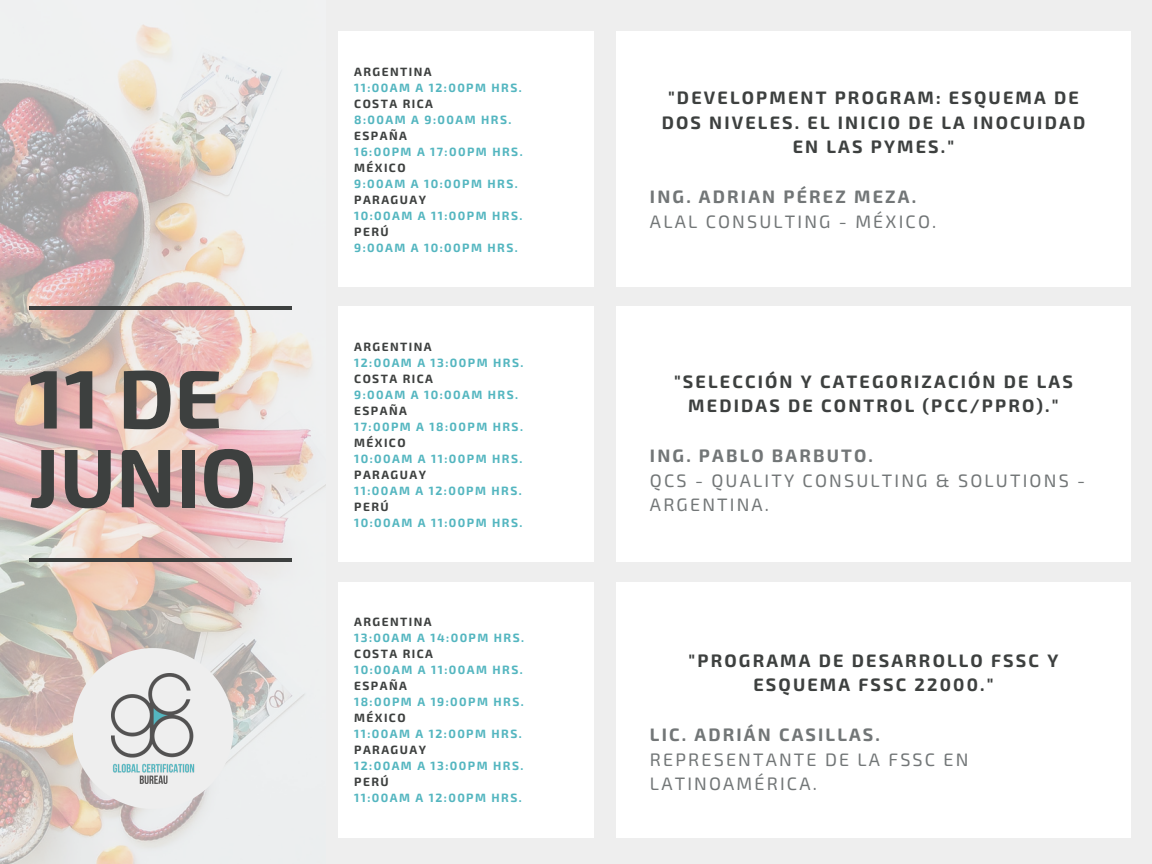
<style>
.page{position:relative;width:1152px;height:864px;background:#eee}
.page>*{position:absolute;margin:0;border:0;box-sizing:border-box;transform-origin:0 0}
.t1{font:700 82.95px/78.8px "Exo 2";color:#3d403f}
.t2{font:700 18px/24.8px "Exo 2";letter-spacing:.12em;color:#3d403f;text-align:center}
.t3{font:18px/24.8px "Exo 2";letter-spacing:.12em;color:#727677}
.t4{font:700 18px "Exo 2";letter-spacing:.12em;color:#727677}
.t5{font:700 12px "Exo 2";letter-spacing:.12em;color:#54b6c0}
.t6{font:700 12px "Exo 2";letter-spacing:.12em;color:#3d403f}
</style>
<div class="page">
<img style="left:0;top:25px;width:326px;height:839px">
<hr style="left:29px;top:307px;width:263px;height:3px;background:#3d403f">
<hr style="left:29px;top:558px;width:263px;height:4px;background:#3d403f">
<div style="left:338px;top:31px;width:256px;height:256px;background:#fff"></div>
<div style="left:616px;top:31px;width:515px;height:256px;background:#fff"></div>
<div style="left:616px;top:307px;width:515px;height:255px;background:#fff"></div>
<div style="left:616px;top:582px;width:515px;height:255px;background:#fff"></div>
<svg style="left:73px;top:648px;width:161px;height:161px"></svg>
<img style="left:112px;top:673px;width:83px;height:111px">
<div style="left:338px;top:307px;width:256px;height:255px;background:#fff"></div>
<div style="left:338px;top:582px;width:256px;height:255px;background:#fff"></div>
<p class="t1" style="left:29px;top:355px;width:230px">11 DE<br>JUNIO</p>
<p class="t6" style="left:354px;top:64px;width:79px">ARGENTINA</p>
<p class="t5" style="left:354px;top:80px;width:169px">11:00AM A 12:00PM HRS.</p>
<p class="t6" style="left:354px;top:96px;width:80px">COSTA RICA</p>
<p class="t5" style="left:354px;top:112px;width:159px">8:00AM A 9:00AM HRS.</p>
<p class="t6" style="left:354px;top:128px;width:54px">ESPAÑA</p>
<p class="t5" style="left:354px;top:144px;width:170px">16:00PM A 17:00PM HRS.</p>
<p class="t6" style="left:354px;top:160px;width:53px">MÉXICO</p>
<p class="t5" style="left:354px;top:176px;width:165px">9:00AM A 10:00PM HRS.</p>
<p class="t6" style="left:354px;top:192px;width:73px">PARAGUAY</p>
<p class="t5" style="left:354px;top:208px;width:170px">10:00AM A 11:00PM HRS.</p>
<p class="t6" style="left:354px;top:224px;width:36px">PERÚ</p>
<p class="t5" style="left:354px;top:240px;width:165px">9:00AM A 10:00PM HRS.</p>
<p class="t6" style="left:354px;top:339px;width:79px">ARGENTINA</p>
<p class="t5" style="left:354px;top:355px;width:171px">12:00AM A 13:00PM HRS.</p>
<p class="t6" style="left:354px;top:371px;width:80px">COSTA RICA</p>
<p class="t5" style="left:354px;top:387px;width:165px">9:00AM A 10:00AM HRS.</p>
<p class="t6" style="left:354px;top:403px;width:54px">ESPAÑA</p>
<p class="t5" style="left:354px;top:419px;width:170px">17:00PM A 18:00PM HRS.</p>
<p class="t6" style="left:354px;top:435px;width:53px">MÉXICO</p>
<p class="t5" style="left:354px;top:451px;width:170px">10:00AM A 11:00PM HRS.</p>
<p class="t6" style="left:354px;top:467px;width:73px">PARAGUAY</p>
<p class="t5" style="left:354px;top:483px;width:169px">11:00AM A 12:00PM HRS.</p>
<p class="t6" style="left:354px;top:499px;width:36px">PERÚ</p>
<p class="t5" style="left:354px;top:515px;width:170px">10:00AM A 11:00PM HRS.</p>
<p class="t6" style="left:354px;top:614px;width:79px">ARGENTINA</p>
<p class="t5" style="left:354px;top:630px;width:171px">13:00AM A 14:00PM HRS.</p>
<p class="t6" style="left:354px;top:646px;width:80px">COSTA RICA</p>
<p class="t5" style="left:354px;top:662px;width:170px">10:00AM A 11:00AM HRS.</p>
<p class="t6" style="left:354px;top:678px;width:54px">ESPAÑA</p>
<p class="t5" style="left:354px;top:694px;width:171px">18:00PM A 19:00PM HRS.</p>
<p class="t6" style="left:354px;top:710px;width:53px">MÉXICO</p>
<p class="t5" style="left:354px;top:726px;width:169px">11:00AM A 12:00PM HRS.</p>
<p class="t6" style="left:354px;top:742px;width:73px">PARAGUAY</p>
<p class="t5" style="left:354px;top:758px;width:171px">12:00AM A 13:00PM HRS.</p>
<p class="t6" style="left:354px;top:774px;width:36px">PERÚ</p>
<p class="t5" style="left:354px;top:790px;width:169px">11:00AM A 12:00PM HRS.</p>
<p class="t2" style="left:662px;top:84px;width:425px">"DEVELOPMENT PROGRAM: ESQUEMA DE<br>DOS NIVELES. EL INICIO DE LA INOCUIDAD<br>EN LAS PYMES."</p>
<p class="t4" style="left:650px;top:185px;width:268px">ING. ADRIAN PÉREZ MEZA.</p>
<p class="t3" style="left:650px;top:208px;width:288px">ALAL CONSULTING - MÉXICO.</p>
<p class="t2" style="left:674px;top:368px;width:400px">"SELECCIÓN Y CATEGORIZACIÓN DE LAS<br>MEDIDAS DE CONTROL (PCC/PPRO)."</p>
<p class="t4" style="left:650px;top:444px;width:225px">ING. PABLO BARBUTO.</p>
<p class="t3" style="left:650px;top:467px;width:437px">QCS - QUALITY CONSULTING &amp; SOLUTIONS -<br>ARGENTINA.</p>
<p class="t2" style="left:689px;top:647px;width:371px">"PROGRAMA DE DESARROLLO FSSC Y<br>ESQUEMA FSSC 22000."</p>
<p class="t4" style="left:650px;top:723px;width:232px">LIC. ADRIÁN CASILLAS.</p>
<p class="t3" style="left:650px;top:746px;width:320px">REPRESENTANTE DE LA FSSC EN<br>LATINOAMÉRICA.</p>
</div>
